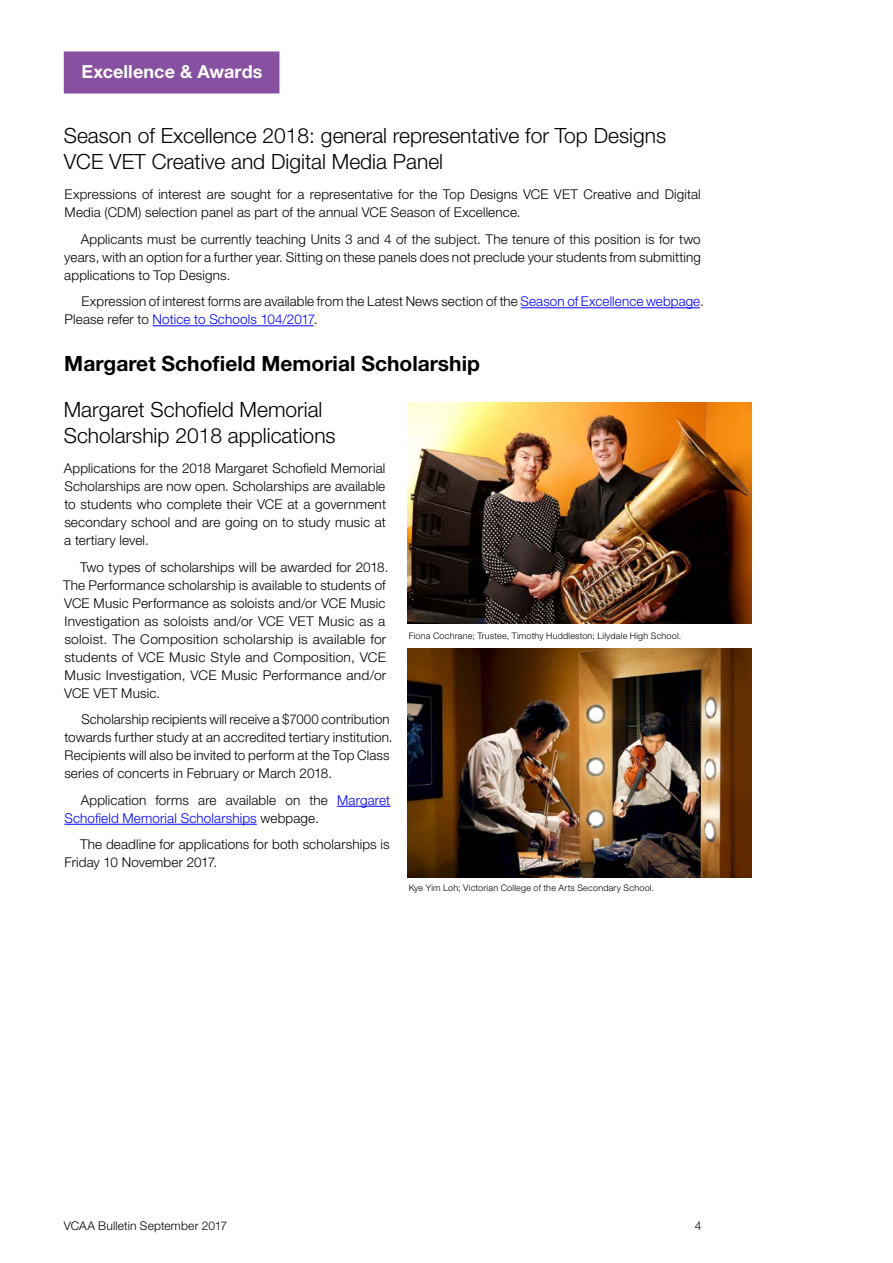
<style>
.page{position:relative;width:893px;height:1263px;background:#fff}
.page>*{position:absolute;margin:0;border:0;box-sizing:border-box;transform-origin:0 0}
.t1{font:300 21px/25.2px "Helvetica Neue LT";color:#000}
.t2{font:700 21px "Helvetica Neue LT";color:#000}
.t3{font:700 18px "Helvetica Neue LT";letter-spacing:.005em;color:#fff}
.t4{font:300 13.5px/18px "Helvetica Neue LT";letter-spacing:.01em;color:#000}
.t5{font:300 12px "Helvetica Neue LT";letter-spacing:.015em;color:#000}
.t6{font:300 9px "Helvetica Neue LT";letter-spacing:.025em;color:#000}
.s1{color:#00f}
</style>
<div class="page">
<div style="left:64px;top:51px;width:215px;height:42px;background:#8850a0"></div>
<hr style="left:521px;top:307px;width:179px;height:1px;background:#00f">
<hr style="left:153px;top:325px;width:161px;height:1px;background:#00f">
<hr style="left:337px;top:806px;width:53px;height:1px;background:#00f">
<hr style="left:64px;top:824px;width:193px;height:1px;background:#00f">
<img style="left:407px;top:403px;width:344px;height:220px">
<img style="left:407px;top:649px;width:344px;height:229px">
<h2 class="t3" style="left:81px;top:60px;width:183px">Excellence &amp; Awards</h2>
<h1 class="t1" style="left:64px;top:123px;width:604px">Season of Excellence 2018: general representative for Top Designs<br>VCE VET Creative and Digital Media Panel</h1>
<p class="t4" style="left:65px;top:185px;width:638px">Expressions of interest are sought for a representative for the Top Designs VCE VET Creative and Digital<br>Media (CDM) selection panel as part of the annual VCE Season of Excellence.</p>
<p class="t4" style="left:64px;top:230px;width:638px;text-align:justify;text-indent:16px">Applicants must be currently teaching Units 3 and 4 of the subject. The tenure of this position is for two years, with an option for a further year. Sitting on these panels does not preclude your students from submitting applications to Top Designs.</p>
<p class="t4" style="left:65px;top:292px;width:641px;text-indent:17px">Expression of interest forms are available from the Latest News section of the <span class="s1">Season of Excellence webpage</span>.<br>Please refer to <span class="s1">Notice to Schools 104/2017</span>.</p>
<h1 class="t2" style="left:64px;top:350px;width:417px">Margaret Schofield Memorial Scholarship</h1>
<h1 class="t1" style="left:64px;top:397px;width:273px">Margaret Schofield Memorial<br>Scholarship 2018 applications</h1>
<p class="t4" style="left:64px;top:459px;width:324px;text-align:justify">Applications for the 2018 Margaret Schofield Memorial Scholarships are now open. Scholarships are available to students who complete their VCE at a government secondary school and are going on to study music at a tertiary level.</p>
<p class="t4" style="left:63px;top:558px;width:327px;text-indent:17px">Two types of scholarships will be awarded for 2018.<br>The Performance scholarship is available to students of VCE Music Performance as soloists and/or VCE Music Investigation as soloists and/or VCE VET Music as a soloist. The Composition scholarship is available for students of VCE Music Style and Composition, VCE Music Investigation, VCE Music Performance and/or VCE VET Music.</p>
<p class="t4" style="left:64px;top:710px;width:330px;text-indent:17px">Scholarship recipients will receive a $7000 contribution towards further study at an accredited tertiary institution.<br>Recipients will also be invited to perform at the Top Class series of concerts in February or March 2018.</p>
<p class="t4" style="left:64px;top:791px;width:327px;text-indent:16px">Application forms are available on the <span class="s1">Margaret<br>Schofield Memorial Scholarships</span> webpage.</p>
<p class="t4" style="left:65px;top:835px;width:327px;text-indent:15px">The deadline for applications for both scholarships is<br>Friday 10 November 2017.</p>
<p class="t6" style="left:409px;top:630px;width:274px">Fiona Cochrane; Trustee, Timothy Huddleston; Lilydale High School.</p>
<p class="t6" style="left:409px;top:882px;width:247px">Kye Yim Loh; Victorian College of the Arts Secondary School.</p>
<p class="t5" style="left:64px;top:1218px;width:165px">VCAA Bulletin September 2017</p>
<p class="t5" style="left:695px;top:1218px;width:8px">4</p>
</div>
